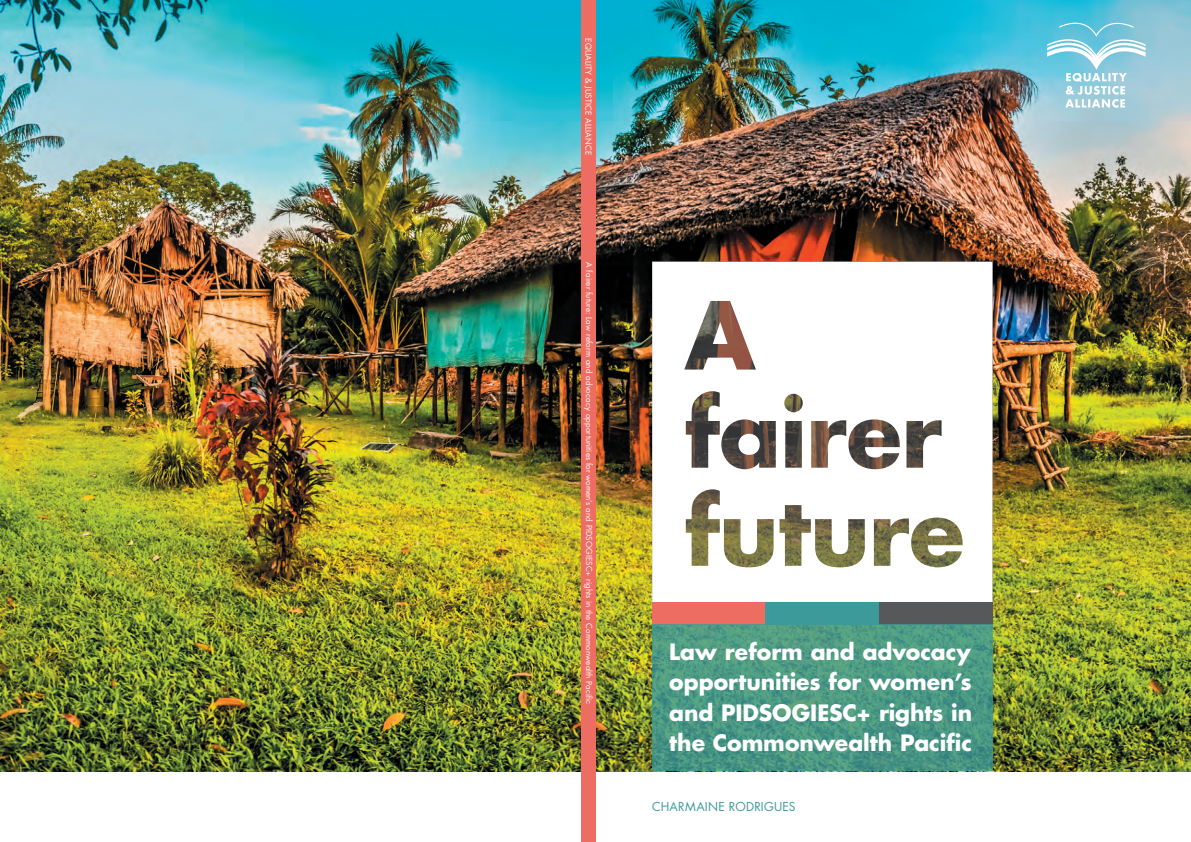
<style>
.page{position:relative;width:1191px;height:842px;background:#fff}
.page>*{position:absolute;margin:0;border:0;box-sizing:border-box;transform-origin:0 0}
.t1{font:700 21.9px/30.2px "Futura Std";color:#fff;text-align:justify}
.t2{font:12px "Futura Std";letter-spacing:.02em;color:#3c9b9a}
.t3{font:8px "Futura Std";letter-spacing:.02em;color:#fff}
</style>
<div class="page">
<img style="left:0;top:0;width:1191px;height:771px">
<svg style="left:1047px;top:20px;width:98px;height:88px;background:#97d1e2"></svg>
<div style="left:581px;top:0;width:14px;height:842px;background:#ee6d63"></div>
<svg style="left:652px;top:262px;width:340px;height:340px"></svg>
<div style="left:652px;top:602px;width:113px;height:23px;background:#ee6d63"></div>
<div style="left:765px;top:602px;width:114px;height:23px;background:#3c9b9a"></div>
<div style="left:879px;top:602px;width:113px;height:23px;background:#57585a"></div>
<svg style="left:652px;top:625px;width:340px;height:146px;background:#4b9882"></svg>
<p class="t3" style="left:593px;top:38px;width:118px;rotate:90deg">EQUALITY &amp; JUSTICE ALLIANCE</p>
<p class="t3" style="left:594px;top:262px;width:443px;rotate:90deg">A fairer future: Law reform and advocacy opportunities for women’s and PIDSOGIESC+ rights in the Commonwealth Pacific</p>
<h1 class="t1" style="left:669px;top:637px;width:304px">Law reform and advocacy opportunities for women’s and PIDSOGIESC+ rights in the Commonwealth Pacific</h1>
<h2 class="t2" style="left:652px;top:799px;width:145px">CHARMAINE RODRIGUES</h2>
</div>
